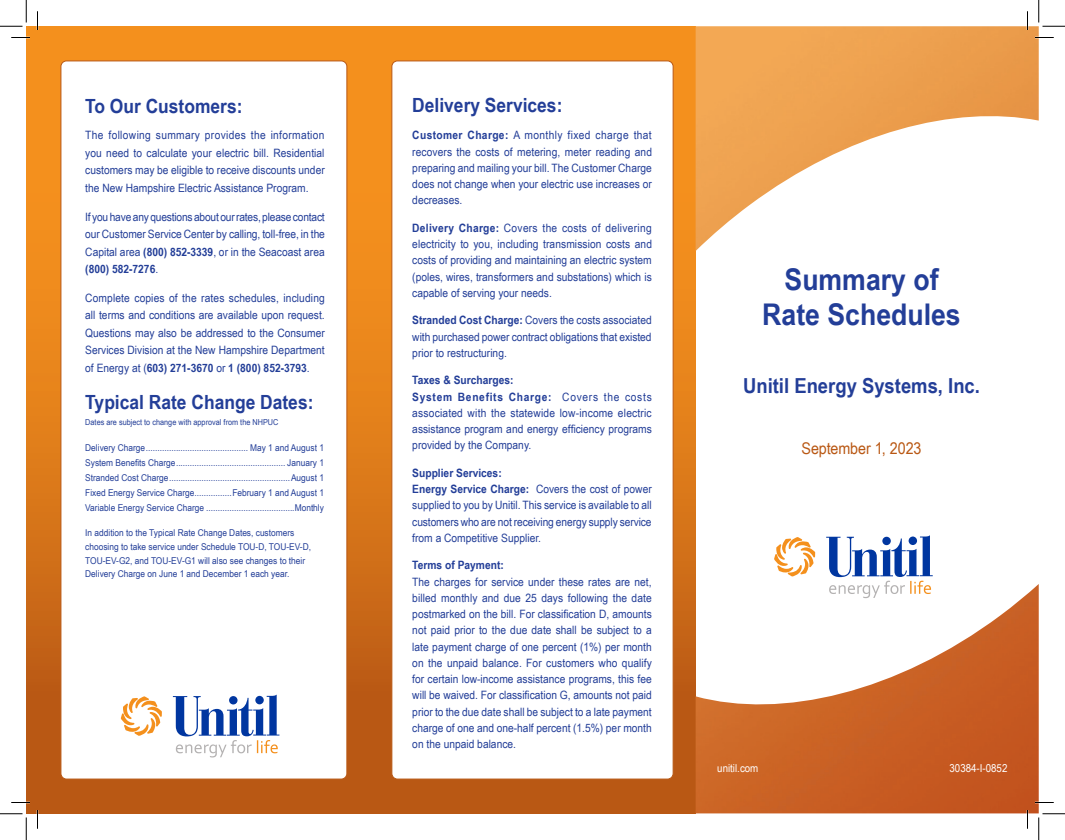
<style>
.page{position:relative;width:1065px;height:840px;background:#fff}
.page>*{position:absolute;margin:0;border:0;box-sizing:border-box;transform-origin:0 0}
.t1{font:700 29.88px "Arial Narrow";color:#233e98;scale:1.09 1}
.t2{font:700 20.75px "Arial Narrow";color:#233e98;scale:1.09 1}
.t3{font:700 19.5px "Arial Narrow";color:#233e98;scale:1.09 1}
.t4{font:16.12px "Arial Narrow";letter-spacing:-.005em;color:#b95814;scale:1.09 1}
.t5{font:11.5px/16.2px "Arial Narrow";color:#233e98;text-align:justify;scale:1.09 1}
.t6{font:700 11.5px "Arial Narrow";color:#233e98;scale:1.09 1}
.t7{font:10.88px "Arial Narrow";color:#fff;scale:1.09 1}
.t8{font:9.38px/13.8px "Arial Narrow";color:#233e98;scale:1.09 1}
.t9{font:8.25px "Arial Narrow";color:#233e98;scale:1.09 1}
.s1{font-weight:700}
</style>
<div class="page">
<div style="left:26px;top:26px;width:670px;height:788px;background:linear-gradient(to bottom,#ff9c1f,#b85714)"></div>
<div style="left:61px;top:61px;width:286px;height:718px;background:#fff;border-radius:6px"></div>
<div style="left:392px;top:61px;width:281px;height:718px;background:#fff;border-radius:6px"></div>
<img style="left:696px;top:26px;width:343px;height:787px">
<svg style="left:826px;top:535px;width:107px;height:63px"></svg>
<svg style="left:774px;top:537px;width:41px;height:39px"></svg>
<svg style="left:173px;top:695px;width:106px;height:62px"></svg>
<svg style="left:121px;top:696px;width:41px;height:40px"></svg>
<svg style="left:11px;top:37px;width:19px;height:1px"></svg>
<svg style="left:1035px;top:37px;width:19px;height:1px"></svg>
<svg style="left:11px;top:802px;width:19px;height:1px"></svg>
<svg style="left:1035px;top:802px;width:19px;height:1px"></svg>
<svg style="left:37px;top:11px;width:1px;height:19px"></svg>
<svg style="left:37px;top:810px;width:1px;height:19px"></svg>
<svg style="left:1027px;top:11px;width:1px;height:19px"></svg>
<svg style="left:1027px;top:810px;width:1px;height:19px"></svg>
<svg style="left:0;top:0;width:27px;height:27px"></svg>
<svg style="left:0;top:814px;width:27px;height:26px"></svg>
<svg style="left:1039px;top:0;width:26px;height:27px"></svg>
<svg style="left:1039px;top:814px;width:26px;height:26px"></svg>
<p class="t3" style="left:85px;top:92px;width:146px">To Our Customers:</p>
<p class="t3" style="left:412px;top:91px;width:139px">Delivery Services:</p>
<p class="t5" style="left:85px;top:126px;width:221px;line-height:17.5px">The following summary provides the information you need to calculate your electric bill. Residential customers may be eligible to receive discounts under the New Hampshire Electric Assistance Program.</p>
<p class="t5" style="left:85px;top:207px;width:221px;line-height:17.5px">If you have any questions about our rates, please contact our Customer Service Center by calling, toll-free, in the Capital area <span class="s1">(800) 852-3339</span>, or in the Seacoast area <span class="s1">(800) 582-7276</span>.</p>
<p class="t5" style="left:85px;top:289px;width:221px;line-height:17.5px">Complete copies of the rates schedules, including all terms and conditions are available upon request.<br>Questions may also be addressed to the Consumer Services Division at the New Hampshire Department of Energy at (<span class="s1">603) 271-3670</span> or <span class="s1">1 (800) 852-3793</span>.</p>
<p class="t3" style="left:85px;top:387px;width:211px">Typical Rate Change Dates:</p>
<p class="t9" style="left:85px;top:416px;width:179px">Dates are subject to change with approval from the NHPUC</p>
<p class="t8" style="left:85px;top:441px;width:221px">Delivery Charge............................................ May 1 and August 1</p>
<p class="t8" style="left:85px;top:456px;width:221px">System Benefits Charge............................................... January 1</p>
<p class="t8" style="left:85px;top:471px;width:221px">Stranded Cost Charge....................................................August 1</p>
<p class="t8" style="left:85px;top:486px;width:221px">Fixed Energy Service Charge................February 1 and August 1</p>
<p class="t8" style="left:85px;top:501px;width:221px">Variable Energy Service Charge ......................................Monthly</p>
<p class="t8" style="left:85px;top:526px;width:209px">In addition to the Typical Rate Change Dates, customers choosing to take service under Schedule TOU-D, TOU-EV-D, TOU-EV-G2, and TOU-EV-G1 will also see changes to their Delivery Charge on June 1 and December 1 each year.</p>
<p class="t5" style="left:412px;top:127px;width:221px"><span class="s1">Customer Charge:</span> A monthly fixed charge that recovers the costs of metering, meter reading and preparing and mailing your bill. The Customer Charge does not change when your electric use increases or decreases.</p>
<p class="t5" style="left:412px;top:219px;width:221px"><span class="s1">Delivery Charge:</span> Covers the costs of delivering electricity to you, including transmission costs and costs of providing and maintaining an electric system (poles, wires, transformers and substations) which is capable of serving your needs.</p>
<p class="t5" style="left:412px;top:312px;width:221px"><span class="s1">Stranded Cost Charge:</span> Covers the costs associated with purchased power contract obligations that existed prior to restructuring.</p>
<p class="t6" style="left:412px;top:372px;width:94px">Taxes &amp; Surcharges:</p>
<p class="t5" style="left:412px;top:388px;width:221px"><span class="s1">System Benefits Charge:</span> Covers the costs associated with the statewide low-income electric assistance program and energy efficiency programs provided by the Company.</p>
<p class="t6" style="left:412px;top:464px;width:84px">Supplier Services:</p>
<p class="t5" style="left:412px;top:480px;width:221px"><span class="s1">Energy Service Charge:</span> Covers the cost of power supplied to you by Unitil. This service is available to all customers who are not receiving energy supply service from a Competitive Supplier.</p>
<p class="t6" style="left:412px;top:557px;width:85px">Terms of Payment:</p>
<p class="t5" style="left:412px;top:573px;width:221px">The charges for service under these rates are net, billed monthly and due 25 days following the date postmarked on the bill. For classification D, amounts not paid prior to the due date shall be subject to a late payment charge of one percent (1%) per month on the unpaid balance. For customers who qualify for certain low-income assistance programs, this fee will be waived. For classification G, amounts not paid prior to the due date shall be subject to a late payment charge of one and one-half percent (1.5%) per month on the unpaid balance.</p>
<p class="t1" style="left:785px;top:257px;width:143px">Summary of</p>
<p class="t1" style="left:762px;top:292px;width:184px">Rate Schedules</p>
<p class="t2" style="left:743px;top:370px;width:219px">Unitil Energy Systems, Inc.</p>
<p class="t4" style="left:802px;top:437px;width:112px">September 1, 2023</p>
<p class="t7" style="left:717px;top:760px;width:39px">unitil.com</p>
<p class="t7" style="left:950px;top:760px;width:55px">30384-I-0852</p>
</div>
